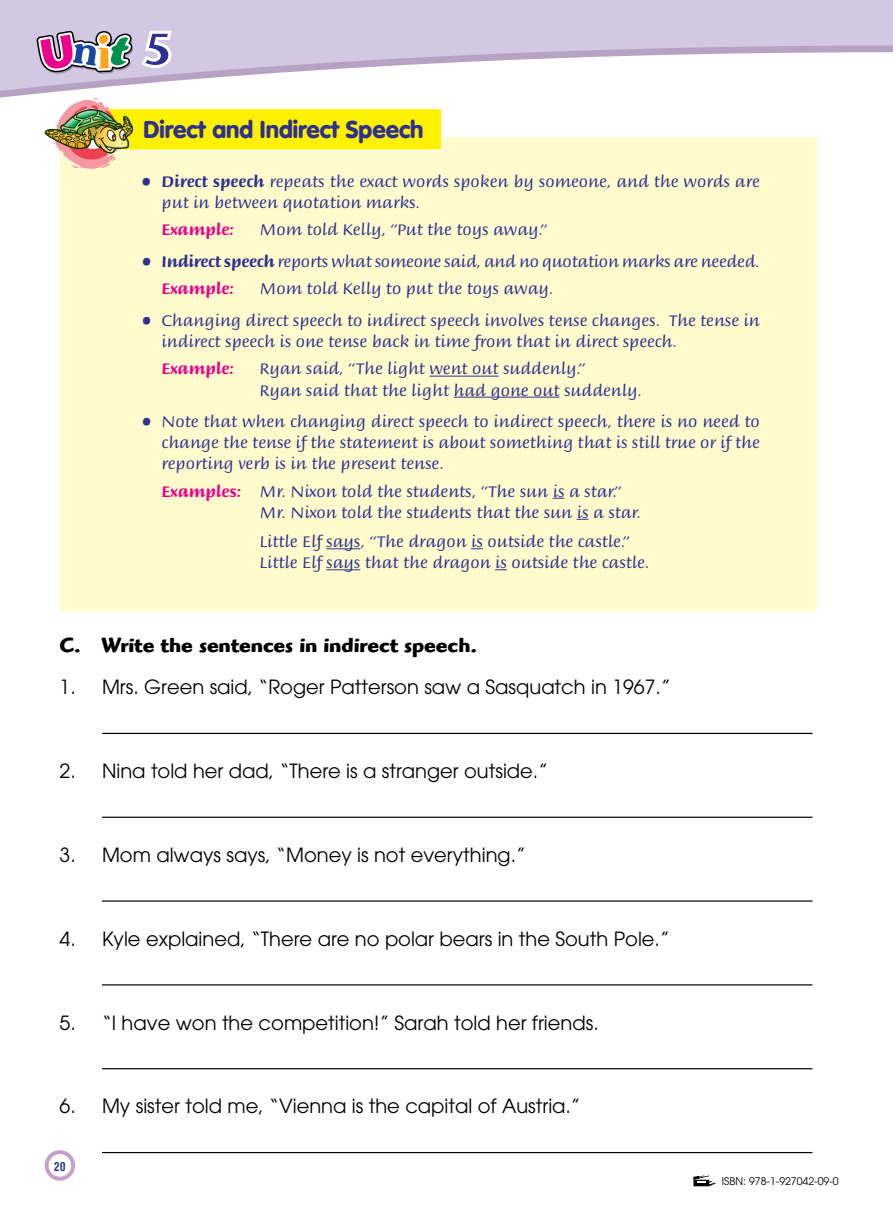
<style>
.page{position:relative;width:893px;height:1217px;background:#fff}
.page>*{position:absolute;margin:0;border:0;box-sizing:border-box;transform-origin:0 0}
.t1{font:900 24px "VAG Rounded";color:#2e3092}
.t2{font:700 21px "Highlander";color:#000}
.t3{font:19.5px "Avant Garde";color:#000}
.t4{font:16.5px/21px "Briem Script MM 329";color:#2e3092}
.t5{font:16.5px "Briem Script MM 553";color:#ec008c}
.t6{font:700 condensed 13.5px "Akzidenz Grotesk BE";color:#2e3092}
.t7{font:10.5px "Avant Garde";color:#000}
.s1{font-family:"Briem Script MM 553"}
.s2{font-family:"Briem Script MM 553";color:#ec008c}
</style>
<div class="page">
<svg style="left:0;top:0;width:893px;height:98px;fill:#d3c8e3"></svg>
<svg style="left:140px;top:29px;width:34px;height:40px"></svg>
<svg style="left:693px;top:1175px;width:23px;height:12px"></svg>
<div style="left:60px;top:137px;width:756px;height:473px;background:#fffbcc"></div>
<div style="left:104px;top:108px;width:338px;height:42px;background:#fff200"></div>
<div style="left:103px;top:108px;width:340px;height:43px;border:2px solid #fff"></div>
<img style="left:36px;top:30px;width:97px;height:139px">
<hr style="left:430px;top:375px;width:68px;height:1px;background:#2e3092">
<hr style="left:454px;top:396px;width:105px;height:1px;background:#2e3092">
<hr style="left:326px;top:548px;width:34px;height:1px;background:#2e3092">
<svg style="left:471px;top:548px;width:12px;height:1px"></svg>
<hr style="left:326px;top:569px;width:34px;height:1px;background:#2e3092">
<svg style="left:495px;top:569px;width:12px;height:1px"></svg>
<hr style="left:102px;top:732px;width:710px;height:1px;background:#000">
<hr style="left:102px;top:816px;width:710px;height:1px;background:#000">
<hr style="left:102px;top:900px;width:710px;height:1px;background:#000">
<hr style="left:102px;top:984px;width:710px;height:1px;background:#000">
<hr style="left:102px;top:1067px;width:710px;height:2px;background:#000">
<hr style="left:102px;top:1151px;width:710px;height:1px;background:#000">
<svg style="left:45px;top:1149px;width:30px;height:31px"></svg>
<div style="left:49px;top:1153px;width:22px;height:23px;background:#fff;border-radius:50%"></div>
<p class="t1" style="left:143px;top:115px;width:282px">Direct and Indirect Speech</p>
<p class="t4" style="left:162px;top:171px;width:600px;text-indent:-21px">• <span class="s1">Direct speech</span> repeats the exact words spoken by someone, and the words are put in between quotation marks.</p>
<p class="t5" style="left:162px;top:220px;width:74px">Example:</p>
<p class="t4" style="left:259px;top:219px;width:289px">Mom told Kelly, “Put the toys away.”</p>
<p class="t4" style="left:162px;top:248px;width:600px;line-height:27.3px;text-indent:-21px">• <span class="s1">Indirect speech</span> reports what someone said, and no quotation marks are needed.<br><span class="s2">Example:</span></p>
<p class="t4" style="left:259px;top:278px;width:295px">Mom told Kelly to put the toys away.</p>
<p class="t4" style="left:162px;top:310px;width:600px;text-indent:-21px">• Changing direct speech to indirect speech involves tense changes. The tense in indirect speech is one tense back in time from that in direct speech.</p>
<p class="t5" style="left:162px;top:359px;width:74px">Example:</p>
<p class="t4" style="left:259px;top:358px;width:384px">Ryan said, “The light went out suddenly.”<br>Ryan said that the light had gone out suddenly.</p>
<p class="t4" style="left:162px;top:411px;width:600px;text-align:justify;text-indent:-21px">• Note that when changing direct speech to indirect speech, there is no need to change the tense if the statement is about something that is still true or if the reporting verb is in the present tense.</p>
<p class="t4" style="left:259px;top:480px;width:383px;text-indent:-98px"><span class="s2">Examples:</span> Mr. Nixon told the students, “The sun is a star.”<br>Mr. Nixon told the students that the sun is a star.</p>
<p class="t4" style="left:259px;top:531px;width:391px">Little Elf says, “The dragon is outside the castle.”<br>Little Elf says that the dragon is outside the castle.</p>
<p class="t2" style="left:60px;top:632px;width:419px">C. Write the sentences in indirect speech.</p>
<p class="t3" style="left:60px;top:675px;width:612px">1. Mrs. Green said, “Roger Patterson saw a Sasquatch in 1967.”</p>
<p class="t3" style="left:60px;top:759px;width:490px">2. Nina told her dad, “There is a stranger outside.”</p>
<p class="t3" style="left:60px;top:843px;width:467px">3. Mom always says, “Money is not everything.”</p>
<p class="t3" style="left:60px;top:926px;width:611px">4. Kyle explained, “There are no polar bears in the South Pole.”</p>
<p class="t3" style="left:60px;top:1010px;width:541px">5. “I have won the competition!” Sarah told her friends.</p>
<p class="t3" style="left:60px;top:1094px;width:522px">6. My sister told me, “Vienna is the capital of Austria.”</p>
<p class="t6" style="left:54px;top:1157px;width:13px">20</p>
<p class="t7" style="left:722px;top:1174px;width:118px">ISBN: 978-1-927042-09-0</p>
</div>
